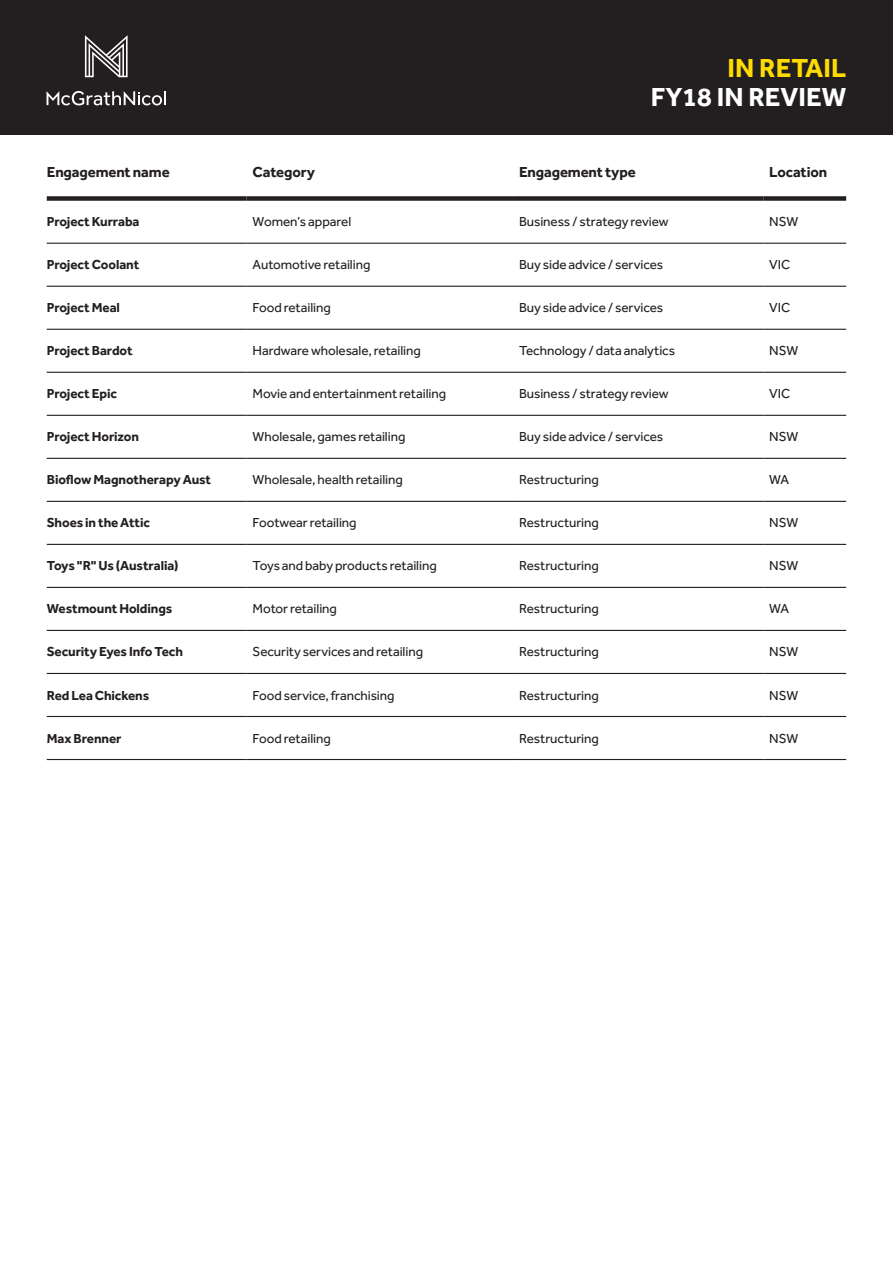
<style>
.page{position:relative;width:893px;height:1263px;background:#fff}
.page>*{position:absolute;margin:0;border:0;box-sizing:border-box;transform-origin:0 0}
.t1{font:700 27px "Effra";color:#fff}
.t2{font:700 27px "Effra";color:#ffdc01}
.t3{font:700 15px "Effra";letter-spacing:-.01em;color:#231f20}
.t4{font:13.5px "Effra";letter-spacing:-.005em;color:#231f20}
.t5{font:700 13.5px "Effra";letter-spacing:-.01em;color:#231f20}
</style>
<div class="page">
<div style="left:0;top:0;width:893px;height:135px;background:#231f20"></div>
<svg style="left:47px;top:91px;width:119px;height:14px"></svg>
<svg style="left:85px;top:35px;width:43px;height:42px"></svg>
<div style="left:47px;top:196px;width:200px;height:5px;background:#231f20"></div>
<div style="left:247px;top:196px;width:266px;height:5px;background:#231f20"></div>
<div style="left:513px;top:196px;width:250px;height:5px;background:#231f20"></div>
<div style="left:763px;top:196px;width:83px;height:5px;background:#231f20"></div>
<hr style="left:47px;top:243px;width:200px;height:1px;background:#231f20">
<hr style="left:247px;top:243px;width:266px;height:1px;background:#231f20">
<hr style="left:513px;top:243px;width:250px;height:1px;background:#231f20">
<hr style="left:763px;top:243px;width:83px;height:1px;background:#231f20">
<hr style="left:47px;top:286px;width:200px;height:1px;background:#231f20">
<hr style="left:247px;top:286px;width:266px;height:1px;background:#231f20">
<hr style="left:513px;top:286px;width:250px;height:1px;background:#231f20">
<hr style="left:763px;top:286px;width:83px;height:1px;background:#231f20">
<hr style="left:47px;top:329px;width:200px;height:1px;background:#231f20">
<hr style="left:247px;top:329px;width:266px;height:1px;background:#231f20">
<hr style="left:513px;top:329px;width:250px;height:1px;background:#231f20">
<hr style="left:763px;top:329px;width:83px;height:1px;background:#231f20">
<hr style="left:47px;top:372px;width:200px;height:1px;background:#231f20">
<hr style="left:247px;top:372px;width:266px;height:1px;background:#231f20">
<hr style="left:513px;top:372px;width:250px;height:1px;background:#231f20">
<hr style="left:763px;top:372px;width:83px;height:1px;background:#231f20">
<hr style="left:47px;top:415px;width:200px;height:1px;background:#231f20">
<hr style="left:247px;top:415px;width:266px;height:1px;background:#231f20">
<hr style="left:513px;top:415px;width:250px;height:1px;background:#231f20">
<hr style="left:763px;top:415px;width:83px;height:1px;background:#231f20">
<hr style="left:47px;top:458px;width:200px;height:1px;background:#231f20">
<hr style="left:247px;top:458px;width:266px;height:1px;background:#231f20">
<hr style="left:513px;top:458px;width:250px;height:1px;background:#231f20">
<hr style="left:763px;top:458px;width:83px;height:1px;background:#231f20">
<hr style="left:47px;top:501px;width:200px;height:1px;background:#231f20">
<hr style="left:247px;top:501px;width:266px;height:1px;background:#231f20">
<hr style="left:513px;top:501px;width:250px;height:1px;background:#231f20">
<hr style="left:763px;top:501px;width:83px;height:1px;background:#231f20">
<hr style="left:47px;top:544px;width:200px;height:1px;background:#231f20">
<hr style="left:247px;top:544px;width:266px;height:1px;background:#231f20">
<hr style="left:513px;top:544px;width:250px;height:1px;background:#231f20">
<hr style="left:763px;top:544px;width:83px;height:1px;background:#231f20">
<hr style="left:47px;top:587px;width:200px;height:1px;background:#231f20">
<hr style="left:247px;top:587px;width:266px;height:1px;background:#231f20">
<hr style="left:513px;top:587px;width:250px;height:1px;background:#231f20">
<hr style="left:763px;top:587px;width:83px;height:1px;background:#231f20">
<hr style="left:47px;top:630px;width:200px;height:1px;background:#231f20">
<hr style="left:247px;top:630px;width:266px;height:1px;background:#231f20">
<hr style="left:513px;top:630px;width:250px;height:1px;background:#231f20">
<hr style="left:763px;top:630px;width:83px;height:1px;background:#231f20">
<hr style="left:47px;top:673px;width:200px;height:1px;background:#231f20">
<hr style="left:247px;top:673px;width:266px;height:1px;background:#231f20">
<hr style="left:513px;top:673px;width:250px;height:1px;background:#231f20">
<hr style="left:763px;top:673px;width:83px;height:1px;background:#231f20">
<hr style="left:47px;top:716px;width:200px;height:1px;background:#231f20">
<hr style="left:247px;top:716px;width:266px;height:1px;background:#231f20">
<hr style="left:513px;top:716px;width:250px;height:1px;background:#231f20">
<hr style="left:763px;top:716px;width:83px;height:1px;background:#231f20">
<hr style="left:47px;top:759px;width:200px;height:1px;background:#231f20">
<hr style="left:247px;top:759px;width:266px;height:1px;background:#231f20">
<hr style="left:513px;top:759px;width:250px;height:1px;background:#231f20">
<hr style="left:763px;top:759px;width:83px;height:1px;background:#231f20">
<h1 class="t2" style="left:728px;top:52px;width:120px">IN RETAIL</h1>
<h1 class="t1" style="left:651px;top:80px;width:197px">FY18 IN REVIEW</h1>
<p class="t3" style="left:47px;top:163px;width:124px">Engagement name</p>
<p class="t3" style="left:253px;top:163px;width:64px">Category</p>
<p class="t3" style="left:519px;top:163px;width:118px">Engagement type</p>
<p class="t3" style="left:769px;top:163px;width:59px">Location</p>
<p class="t5" style="left:47px;top:213px;width:94px">Project Kurraba</p>
<p class="t4" style="left:253px;top:214px;width:100px">Women’s apparel</p>
<p class="t4" style="left:519px;top:214px;width:151px">Business / strategy review</p>
<p class="t4" style="left:769px;top:214px;width:30px">NSW</p>
<p class="t5" style="left:47px;top:256px;width:94px">Project Coolant</p>
<p class="t4" style="left:253px;top:257px;width:119px">Automotive retailing</p>
<p class="t4" style="left:519px;top:257px;width:146px">Buy side advice / services</p>
<p class="t4" style="left:769px;top:257px;width:23px">VIC</p>
<p class="t5" style="left:47px;top:299px;width:75px">Project Meal</p>
<p class="t4" style="left:253px;top:300px;width:80px">Food retailing</p>
<p class="t4" style="left:519px;top:300px;width:146px">Buy side advice / services</p>
<p class="t4" style="left:769px;top:300px;width:23px">VIC</p>
<p class="t5" style="left:47px;top:343px;width:87px">Project Bardot</p>
<p class="t4" style="left:253px;top:343px;width:170px">Hardware wholesale, retailing</p>
<p class="t4" style="left:519px;top:343px;width:158px">Technology / data analytics</p>
<p class="t4" style="left:769px;top:343px;width:30px">NSW</p>
<p class="t5" style="left:47px;top:386px;width:72px">Project Epic</p>
<p class="t4" style="left:253px;top:386px;width:195px">Movie and entertainment retailing</p>
<p class="t4" style="left:519px;top:386px;width:151px">Business / strategy review</p>
<p class="t4" style="left:769px;top:386px;width:23px">VIC</p>
<p class="t5" style="left:47px;top:429px;width:94px">Project Horizon</p>
<p class="t4" style="left:253px;top:429px;width:154px">Wholesale, games retailing</p>
<p class="t4" style="left:519px;top:429px;width:146px">Buy side advice / services</p>
<p class="t4" style="left:769px;top:429px;width:30px">NSW</p>
<p class="t5" style="left:47px;top:472px;width:166px">Bioflow Magnotherapy Aust</p>
<p class="t4" style="left:253px;top:472px;width:152px">Wholesale, health retailing</p>
<p class="t4" style="left:519px;top:472px;width:81px">Restructuring</p>
<p class="t4" style="left:769px;top:472px;width:21px">WA</p>
<p class="t5" style="left:47px;top:515px;width:105px">Shoes in the Attic</p>
<p class="t4" style="left:253px;top:515px;width:105px">Footwear retailing</p>
<p class="t4" style="left:519px;top:515px;width:81px">Restructuring</p>
<p class="t4" style="left:769px;top:515px;width:30px">NSW</p>
<p class="t5" style="left:47px;top:558px;width:133px">Toys "R" Us (Australia)</p>
<p class="t4" style="left:253px;top:558px;width:186px">Toys and baby products retailing</p>
<p class="t4" style="left:519px;top:558px;width:81px">Restructuring</p>
<p class="t4" style="left:769px;top:558px;width:30px">NSW</p>
<p class="t5" style="left:47px;top:601px;width:127px">Westmount Holdings</p>
<p class="t4" style="left:253px;top:601px;width:86px">Motor retailing</p>
<p class="t4" style="left:519px;top:601px;width:81px">Restructuring</p>
<p class="t4" style="left:769px;top:601px;width:21px">WA</p>
<p class="t5" style="left:47px;top:644px;width:138px">Security Eyes Info Tech</p>
<p class="t4" style="left:253px;top:644px;width:172px">Security services and retailing</p>
<p class="t4" style="left:519px;top:644px;width:81px">Restructuring</p>
<p class="t4" style="left:769px;top:644px;width:30px">NSW</p>
<p class="t5" style="left:47px;top:687px;width:104px">Red Lea Chickens</p>
<p class="t4" style="left:253px;top:687px;width:143px">Food service, franchising</p>
<p class="t4" style="left:519px;top:687px;width:81px">Restructuring</p>
<p class="t4" style="left:769px;top:687px;width:30px">NSW</p>
<p class="t5" style="left:47px;top:730px;width:76px">Max Brenner</p>
<p class="t4" style="left:253px;top:730px;width:80px">Food retailing</p>
<p class="t4" style="left:519px;top:730px;width:81px">Restructuring</p>
<p class="t4" style="left:769px;top:730px;width:30px">NSW</p>
</div>
